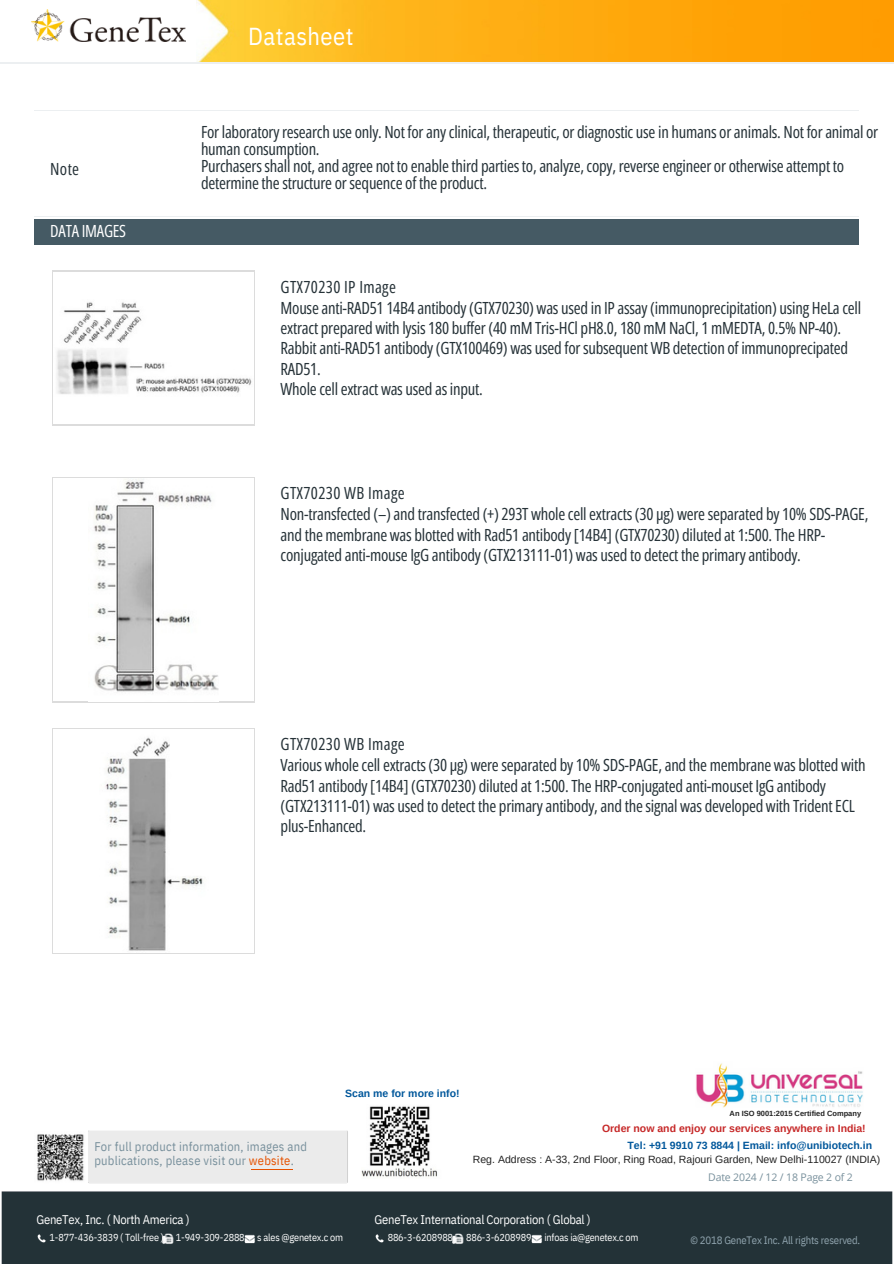
<style>
.page{position:relative;width:894px;height:1264px;background:#fff}
.page>*{position:absolute;margin:0;border:0;box-sizing:border-box;transform-origin:0 0}
.t1{font:24.45px "IBM Plex Sans Cond";letter-spacing:.02em;color:#fff}
.t2{font:16.8px/20.4px "Open Sans Condensed";letter-spacing:-.015em;color:#263238}
.t3{font:16.8px "Open Sans Condensed";letter-spacing:-.015em;color:#fff}
.t4{font:12.6px/14.7px "IBM Plex Sans Cond";letter-spacing:.02em;color:#78909c}
.t5{font:12.6px "IBM Plex Sans Cond";letter-spacing:-.02em;color:#fefefe}
.t6{font:10.8px "IBM Plex Sans Cond";letter-spacing:-.02em;color:#90a4ae}
.t7{font:10.5px "Arimo";color:#212121}
.t8{font:700 10.5px "Arimo";color:#01579b}
.t9{font:700 10.5px "Arimo";color:#c62828}
.t10{font:10.5px "Open Sans";letter-spacing:-.015em;color:#78909c}
.t11{font:10.2px "IBM Plex Sans Cond";letter-spacing:-.02em;color:#fefefe}
.t12{font:700 7.5px "Arimo";color:#212121}
.s1{color:#e65100}
</style>
<div class="page">
<hr style="left:35px;top:110px;width:166px;height:1px;background:#eceff1">
<hr style="left:201px;top:110px;width:657px;height:1px;background:#eceff1">
<hr style="left:35px;top:216px;width:166px;height:1px;background:#eceff1">
<hr style="left:201px;top:216px;width:657px;height:1px;background:#eceff1">
<div style="left:35px;top:219px;width:823px;height:26px;background:#455a64"></div>
<hr style="left:52px;top:271px;width:203px;height:1px;background:#dcdcdc">
<hr style="left:52px;top:425px;width:203px;height:1px;background:#dcdcdc">
<hr style="left:52px;top:271px;width:1px;height:154px;background:#dcdcdc">
<hr style="left:254px;top:271px;width:1px;height:154px;background:#dcdcdc">
<hr style="left:52px;top:477px;width:203px;height:1px;background:#dcdcdc">
<hr style="left:52px;top:702px;width:203px;height:1px;background:#dcdcdc">
<hr style="left:52px;top:477px;width:1px;height:225px;background:#dcdcdc">
<hr style="left:254px;top:477px;width:1px;height:225px;background:#dcdcdc">
<hr style="left:52px;top:728px;width:203px;height:1px;background:#dcdcdc">
<hr style="left:52px;top:953px;width:203px;height:1px;background:#dcdcdc">
<hr style="left:52px;top:728px;width:1px;height:225px;background:#dcdcdc">
<hr style="left:254px;top:728px;width:1px;height:225px;background:#dcdcdc">
<img style="left:57px;top:302px;width:195px;height:93px">
<img style="left:94px;top:479px;width:124px;height:213px">
<img style="left:105px;top:737px;width:98px;height:214px">
<img style="left:196px;top:0;width:696px;height:62px">
<hr style="left:0;top:62px;width:194px;height:1px;background:#eceff1">
<hr style="left:194px;top:62px;width:698px;height:1px;background:#eceff1">
<img style="left:31px;top:9px;width:154px;height:33px">
<img style="left:1px;top:1130px;width:892px;height:133px">
<img style="left:35px;top:1131px;width:51px;height:52px">
<hr style="left:251px;top:1168px;width:42px;height:1px;background:#e65100">
<svg style="left:36px;top:1233px;width:12px;height:11px"></svg>
<svg style="left:163px;top:1233px;width:11px;height:11px"></svg>
<svg style="left:244px;top:1233px;width:11px;height:11px"></svg>
<svg style="left:374px;top:1233px;width:11px;height:11px"></svg>
<svg style="left:453px;top:1233px;width:11px;height:11px"></svg>
<svg style="left:531px;top:1233px;width:11px;height:11px"></svg>
<img style="left:696px;top:1063px;width:167px;height:45px">
<img style="left:361px;top:1106px;width:80px;height:72px">
<p class="t2" style="left:50px;top:158px;width:30px">Note</p>
<h3 class="t3" style="left:50px;top:219px;width:77px">DATA IMAGES</h3>
<p class="t1" style="left:248px;top:19px;width:107px">Datasheet</p>
<h2 class="t2" style="left:201px;top:123px;width:678px;line-height:16.8px">For laboratory research use only. Not for any clinical, therapeutic, or diagnostic use in humans or animals. Not for animal or human consumption.<br>Purchasers shall not, and agree not to enable third parties to, analyze, copy, reverse engineer or otherwise attempt to determine the structure or sequence of the product.</h2>
<h1 class="t2" style="left:280px;top:276px;width:582px">GTX70230 IP Image<br>Mouse anti-RAD51 14B4 antibody (GTX70230) was used in IP assay (immunoprecipitation) using HeLa cell extract prepared with lysis 180 buffer (40 mM Tris-HCl pH8.0, 180 mM NaCl, 1 mMEDTA, 0.5% NP-40).<br>Rabbit anti-RAD51 antibody (GTX100469) was used for subsequent WB detection of immunoprecipated RAD51.<br>Whole cell extract was used as input.</h1>
<p class="t2" style="left:280px;top:482px;width:589px">GTX70230 WB Image<br>Non-transfected (–) and transfected (+) 293T whole cell extracts (30 μg) were separated by 10% SDS-PAGE, and the membrane was blotted with Rad51 antibody [14B4] (GTX70230) diluted at 1:500. The HRP&shy;conjugated anti-mouse IgG antibody (GTX213111-01) was used to detect the primary antibody.</p>
<h3 class="t2" style="left:280px;top:733px;width:586px">GTX70230 WB Image<br>Various whole cell extracts (30 μg) were separated by 10% SDS-PAGE, and the membrane was blotted with Rad51 antibody [14B4] (GTX70230) diluted at 1:500. The HRP-conjugated anti-mouset IgG antibody (GTX213111-01) was used to detect the primary antibody, and the signal was developed with Trident ECL plus-Enhanced.</h3>
<p class="t8" style="left:345px;top:1087px;width:116px">Scan me for more info!</p>
<p class="t12" style="left:729px;top:1109px;width:133px">An ISO 9001:2015 Certified Company</p>
<h3 class="t4" style="left:94px;top:1138px;width:214px">For full product information, images and publications, please visit our <span class="s1">website</span>.</h3>
<h4 class="t9" style="left:602px;top:1122px;width:265px">Order now and enjoy our services anywhere in India!</h4>
<h4 class="t8" style="left:627px;top:1138px;width:246px">Tel: +91 9910 73 8844 | Email: info@unibiotech.in</h4>
<p class="t7" style="left:472px;top:1153px;width:409px">Reg. Address : A-33, 2nd Floor, Ring Road, Rajouri Garden, New Delhi-110027 (INDIA)</p>
<h6 class="t10" style="left:708px;top:1169px;width:146px">Date 2024 / 12 / 18 Page 2 of 2</h6>
<p class="t5" style="left:36px;top:1210px;width:155px">GeneTex, Inc. ( North America )</p>
<p class="t5" style="left:374px;top:1210px;width:217px">GeneTex International Corporation ( Global )</p>
<h3 class="t11" style="left:50px;top:1230px;width:116px">1-877-436-3839 ( Toll-free )</h3>
<h3 class="t11" style="left:176px;top:1230px;width:70px">1-949-309-2888</h3>
<h5 class="t11" style="left:257px;top:1230px;width:87px">s ales @genetex.c om</h5>
<p class="t11" style="left:387px;top:1230px;width:67px">886-3-6208988</p>
<p class="t11" style="left:466px;top:1230px;width:67px">886-3-6208989</p>
<h5 class="t11" style="left:544px;top:1230px;width:96px">infoas ia@genetex.c om</h5>
<h5 class="t6" style="left:690px;top:1232px;width:171px">© 2018 GeneTex Inc. All rights reserved.</h5>
</div>
